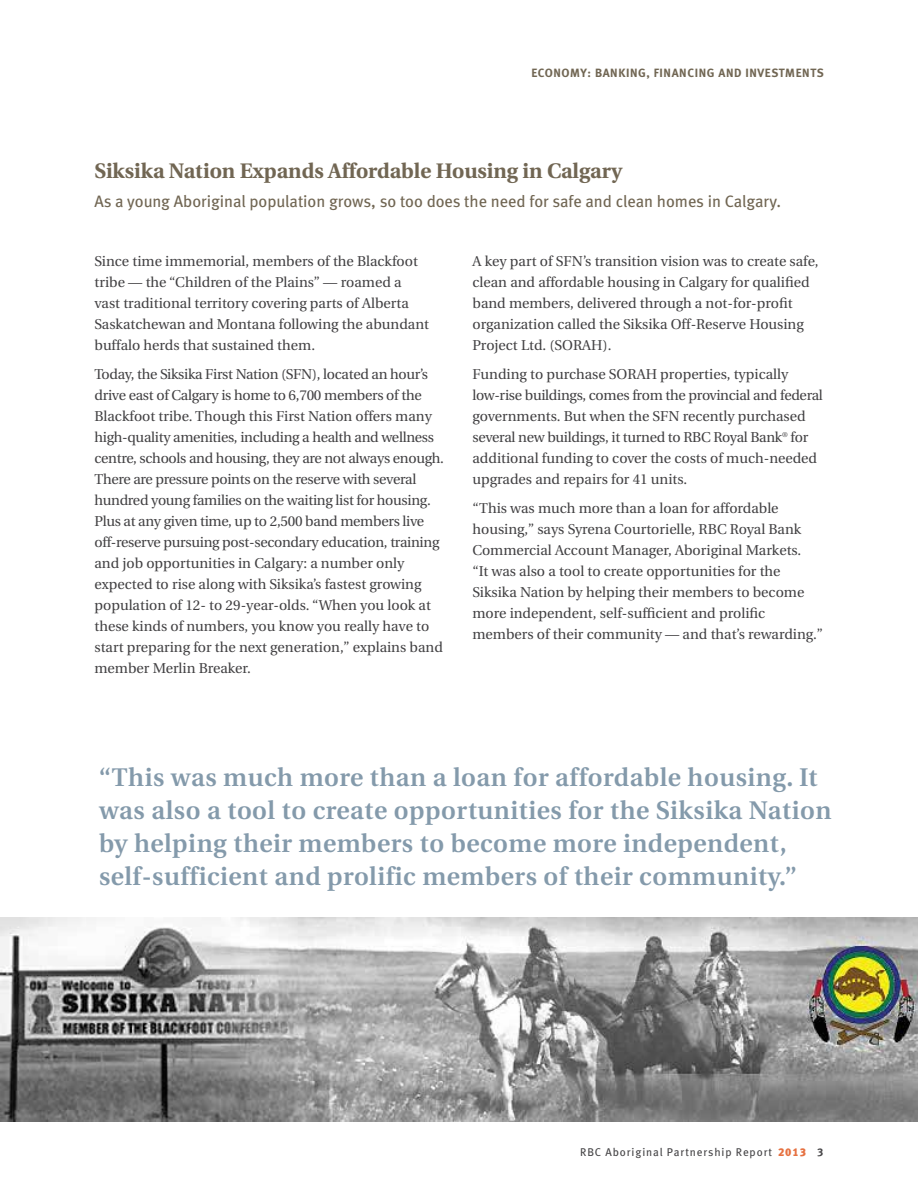
<style>
.page{position:relative;width:918px;height:1188px;background:#fff}
.page>*{position:absolute;margin:0;border:0;box-sizing:border-box;transform-origin:0 0}
.t1{font:600 25.5px/33px "Utopia";letter-spacing:.02em;color:#849aab}
.t2{font:700 21px "Utopia";color:#716653}
.t3{font:16.5px "Meta Book LF";color:#716653}
.t4{font:14.25px/21px "Utopia";color:#414042}
.t5{font:14.25px/21px "Utopia";letter-spacing:-.02em;color:#414042}
.t6{font:12px "Meta Bold LF";letter-spacing:.05em;color:#716653}
.t7{font:11.25px "Meta Book LF";letter-spacing:.08em;color:#464547}
.s1{font-family:"Meta Black LF";color:#e67141}
.s2{font-family:"Meta Bold LF"}
</style>
<div class="page">
<svg style="left:1px;top:1121px;width:917px;height:1px"></svg>
<img style="left:0;top:917px;width:918px;height:204px">
<p class="t6" style="left:531px;top:66px;width:294px">ECONOMY: BANKING, FINANCING AND INVESTMENTS</p>
<h2 class="t2" style="left:94px;top:159px;width:529px">Siksika Nation Expands Affordable Housing in Calgary</h2>
<p class="t3" style="left:94px;top:191px;width:688px">As a young Aboriginal population grows, so too does the need for safe and clean homes in Calgary.</p>
<p class="t4" style="left:94px;top:251px;width:336px">Since time immemorial, members of the Blackfoot tribe — the “Children of the Plains” — roamed a vast traditional territory covering parts of Alberta Saskatchewan and Montana following the abundant buffalo herds that sustained them.</p>
<p class="t5" style="left:94px;top:364px;width:351px">Today, the Siksika First Nation (SFN), located an hour’s drive east of Calgary is home to 6,700 members of the Blackfoot tribe. Though this First Nation offers many high-quality amenities, including a health and wellness centre, schools and housing, they are not always enough.<br>There are pressure points on the reserve with several hundred young families on the waiting list for housing.<br>Plus at any given time, up to 2,500 band members live off-reserve pursuing post-secondary education, training and job opportunities in Calgary: a number only expected to rise along with Siksika’s fastest growing population of 12- to 29-year-olds. “When you look at these kinds of numbers, you know you really have to start preparing for the next generation,” explains band member Merlin Breaker.</p>
<p class="t4" style="left:472px;top:251px;width:348px">A key part of SFN’s transition vision was to create safe, clean and affordable housing in Calgary for qualified band members, delivered through a not-for-profit organization called the Siksika Off-Reserve Housing Project Ltd. (SORAH).</p>
<p class="t4" style="left:472px;top:364px;width:352px">Funding to purchase SORAH properties, typically low-rise buildings, comes from the provincial and federal governments. But when the SFN recently purchased several new buildings, it turned to RBC Royal Bank<sup>®</sup> for additional funding to cover the costs of much-needed upgrades and repairs for 41 units.</p>
<p class="t4" style="left:473px;top:498px;width:352px">“This was much more than a loan for affordable housing,” says Syrena Courtorielle, RBC Royal Bank Commercial Account Manager, Aboriginal Markets.<br>“It was also a tool to create opportunities for the Siksika Nation by helping their members to become more independent, self-sufficient and prolific members of their community — and that’s rewarding.”</p>
<h1 class="t1" style="left:99px;top:761px;width:734px">“This was much more than a loan for affordable housing. It was also a tool to create opportunities for the Siksika Nation by helping their members to become more independent, self-sufficient and prolific members of their community.”</h1>
<p class="t7" style="left:580px;top:1146px;width:245px">RBC Aboriginal Partnership Report <span class="s1">2013</span> <span class="s2">3</span></p>
</div>
